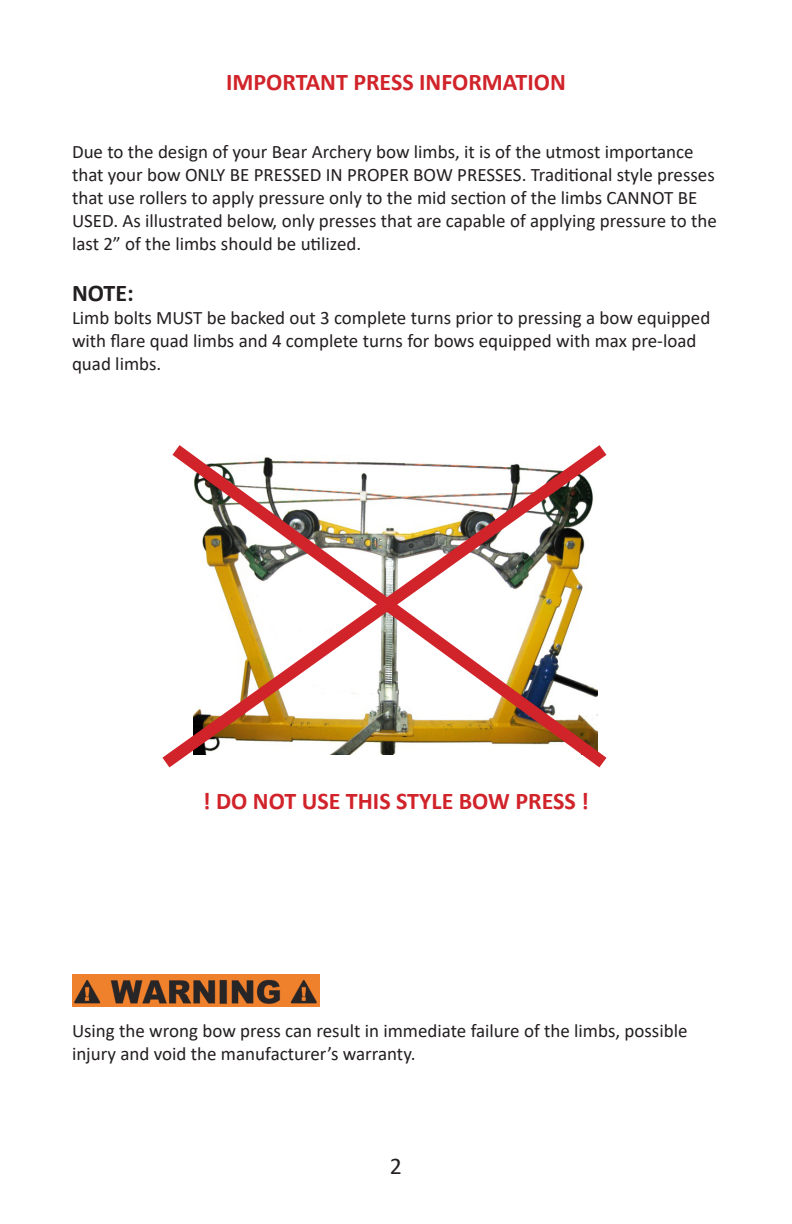
<style>
.page{position:relative;width:792px;height:1224px;background:#fff}
.page>*{position:absolute;margin:0;border:0;box-sizing:border-box;transform-origin:0 0}
.t1{font:700 24px "Calibri";color:#d1232a}
.t2{font:700 24px "Calibri";color:#231f20}
.t3{font:24px "Calibri";color:#231f20}
.t4{font:19px/22.8px "Calibri";color:#231f20}
</style>
<div class="page">
<img style="left:162px;top:445px;width:445px;height:323px">
<img style="left:72px;top:974px;width:248px;height:33px">
<p class="t1" style="left:226px;top:65px;width:341px">IMPORTANT PRESS INFORMATION</p>
<p class="t4" style="left:72px;top:140px;width:646px">Due to the design of your Bear Archery bow limbs, it is of the utmost importance that your bow ONLY BE PRESSED IN PROPER BOW PRESSES. Traditional style presses that use rollers to apply pressure only to the mid section of the limbs CANNOT BE USED. As illustrated below, only presses that are capable of applying pressure to the last 2” of the limbs should be utilized.</p>
<p class="t2" style="left:72px;top:276px;width:63px">NOTE:</p>
<p class="t4" style="left:72px;top:306px;width:640px">Limb bolts MUST be backed out 3 complete turns prior to pressing a bow equipped with flare quad limbs and 4 complete turns for bows equipped with max pre-load quad limbs.</p>
<p class="t1" style="left:203px;top:784px;width:388px">! DO NOT USE THIS STYLE BOW PRESS !</p>
<p class="t4" style="left:72px;top:1019px;width:617px">Using the wrong bow press can result in immediate failure of the limbs, possible injury and void the manufacturer’s warranty.</p>
<p class="t3" style="left:390px;top:1149px;width:14px">2</p>
</div>
